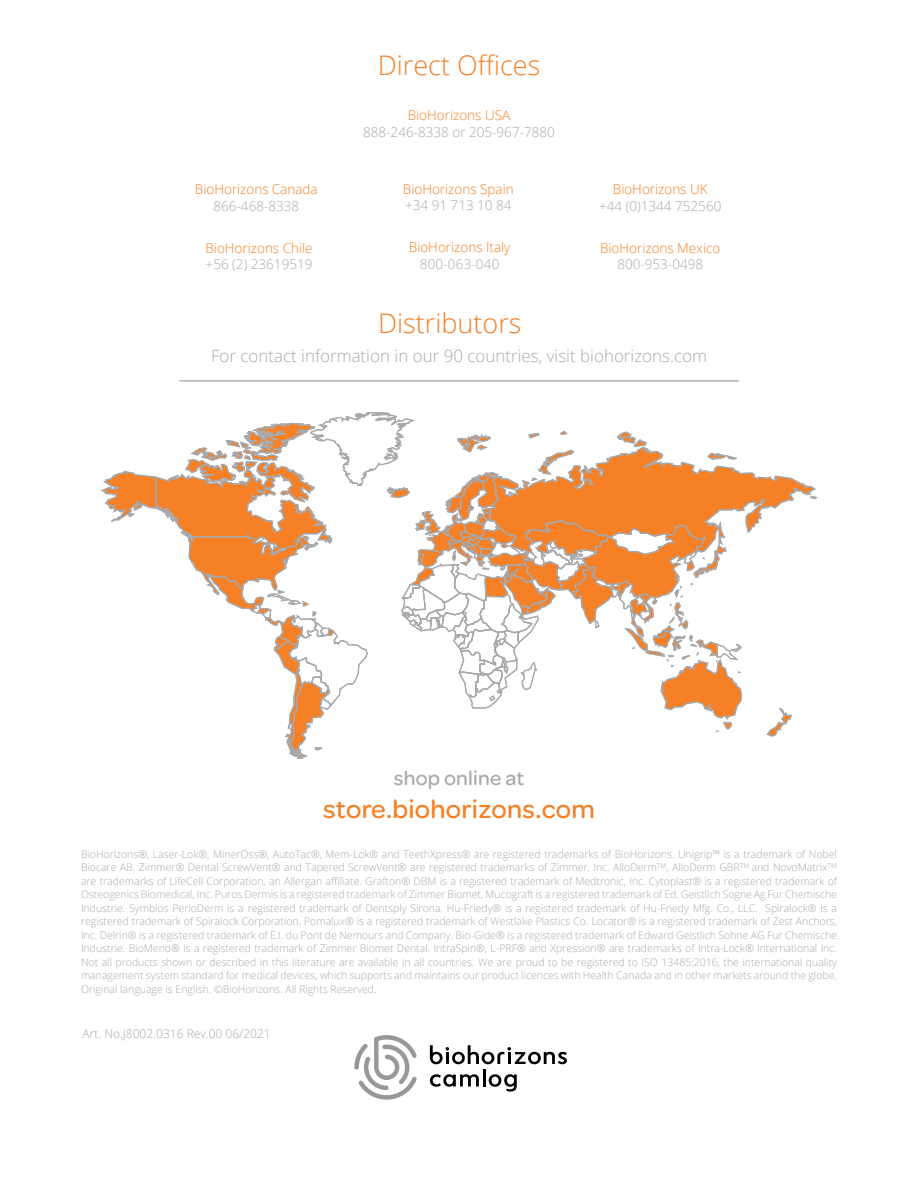
<style>
.page{position:relative;width:918px;height:1188px;background:#fff}
.page>*{position:absolute;margin:0;border:0;box-sizing:border-box;transform-origin:0 0}
.t1{font:300 27px "Open Sans";color:#f58025}
.t2{font:500 27px "Omnes";letter-spacing:.01em;color:#f58025}
.t3{font:500 21px "Omnes";letter-spacing:.01em;color:#a7a9ac}
.t4{font:300 16.95px "Open Sans";color:#a7a9ac}
.t5{font:300 13.5px "Open Sans";color:#f58025}
.t6{font:300 13.5px "Open Sans";color:#a7a9ac}
.t7{font:300 12px "Open Sans";color:#a7a9ac}
.t8{font:300 10.5px/13.5px "Open Sans";color:#a7a9ac;text-align:justify}
</style>
<div class="page">
<hr style="left:179px;top:380px;width:560px;height:2px;background:#a7a9ac">
<svg style="left:100px;top:412px;width:718px;height:347px"></svg>
<hr style="left:483px;top:1069px;width:3px;height:18px;background:#000">
<svg style="left:430px;top:1074px;width:49px;height:13px"></svg>
<svg style="left:430px;top:1045px;width:137px;height:19px"></svg>
<svg style="left:489px;top:1074px;width:28px;height:18px"></svg>
<svg style="left:354px;top:1035px;width:63px;height:65px"></svg>
<h1 class="t1" style="left:378px;top:46px;width:164px">Direct Offices</h1>
<p class="t5" style="left:195px;top:180px;width:124px">BioHorizons Canada</p>
<p class="t6" style="left:213px;top:197px;width:87px">866-468-8338</p>
<p class="t5" style="left:206px;top:239px;width:109px">BioHorizons Chile</p>
<p class="t6" style="left:206px;top:255px;width:108px">+56 (2) 23619519</p>
<p class="t5" style="left:408px;top:106px;width:104px">BioHorizons USA</p>
<p class="t6" style="left:363px;top:123px;width:193px">888-246-8338 or 205-967-7880</p>
<p class="t5" style="left:403px;top:179px;width:112px">BioHorizons Spain</p>
<p class="t6" style="left:405px;top:196px;width:108px">+34 91 713 10 84</p>
<p class="t5" style="left:409px;top:238px;width:103px">BioHorizons Italy</p>
<p class="t6" style="left:420px;top:254px;width:81px">800-063-040</p>
<p class="t5" style="left:613px;top:180px;width:96px">BioHorizons UK</p>
<p class="t6" style="left:599px;top:197px;width:124px">+44 (0)1344 752560</p>
<p class="t5" style="left:600px;top:239px;width:122px">BioHorizons Mexico</p>
<p class="t6" style="left:617px;top:255px;width:87px">800-953-0498</p>
<h1 class="t1" style="left:378px;top:305px;width:145px">Distributors</h1>
<h3 class="t4" style="left:211px;top:344px;width:498px">For contact information in our 90 countries, visit biohorizons.com</h3>
<h2 class="t3" style="left:394px;top:764px;width:132px">shop online at</h2>
<h1 class="t2" style="left:323px;top:790px;width:273px">store.biohorizons.com</h1>
<p class="t8" style="left:81px;top:847px;width:758px">BioHorizons®, Laser-Lok®, MinerOss®, AutoTac®, Mem-Lok® and TeethXpress® are registered trademarks of BioHorizons. Unigrip™ is a trademark of Nobel Biocare AB. Zimmer® Dental ScrewVent® and Tapered ScrewVent® are registered trademarks of Zimmer, Inc. AlloDerm<sup>TM</sup>, AlloDerm GBR<sup>TM</sup> and NovoMatrix<sup>TM </sup>are trademarks of LifeCell Corporation, an Allergan affiliate. Grafton® DBM is a registered trademark of Medtronic, Inc. Cytoplast® is a registered trademark of Osteogenics Biomedical, Inc. Puros Dermis is a registered trademark of Zimmer Biomet. Mucograft is a registered trademark of Ed. Geistlich Sogne Ag Fur Chemische Industrie. Symbios PerioDerm is a registered trademark of Dentsply Sirona. Hu-Friedy® is a registered trademark of Hu-Friedy Mfg. Co., LLC. Spiralock® is a registered trademark of Spiralock Corporation. Pomalux® is a registered trademark of Westlake Plastics Co. Locator® is a registered trademark of Zest Anchors, Inc. Delrin® is a registered trademark of E.I. du Pont de Nemours and Company. Bio-Gide® is a registered trademark of Edward Geistlich Sohne AG Fur Chemische Industrie. BioMend® is a registered trademark of Zimmer Biomet Dental. IntraSpin®, L-PRF® and Xpression® are trademarks of Intra-Lock® International Inc.<br>Not all products shown or described in this literature are available in all countries. We are proud to be registered to ISO 13485:2016, the international quality management system standard for medical devices, which supports and maintains our product licences with Health Canada and in other markets around the globe.<br>Original language is English. ©BioHorizons. All Rights Reserved.</p>
<p class="t7" style="left:83px;top:1026px;width:190px">Art. No.J8002.0316 Rev.00 06/2021</p>
</div>
